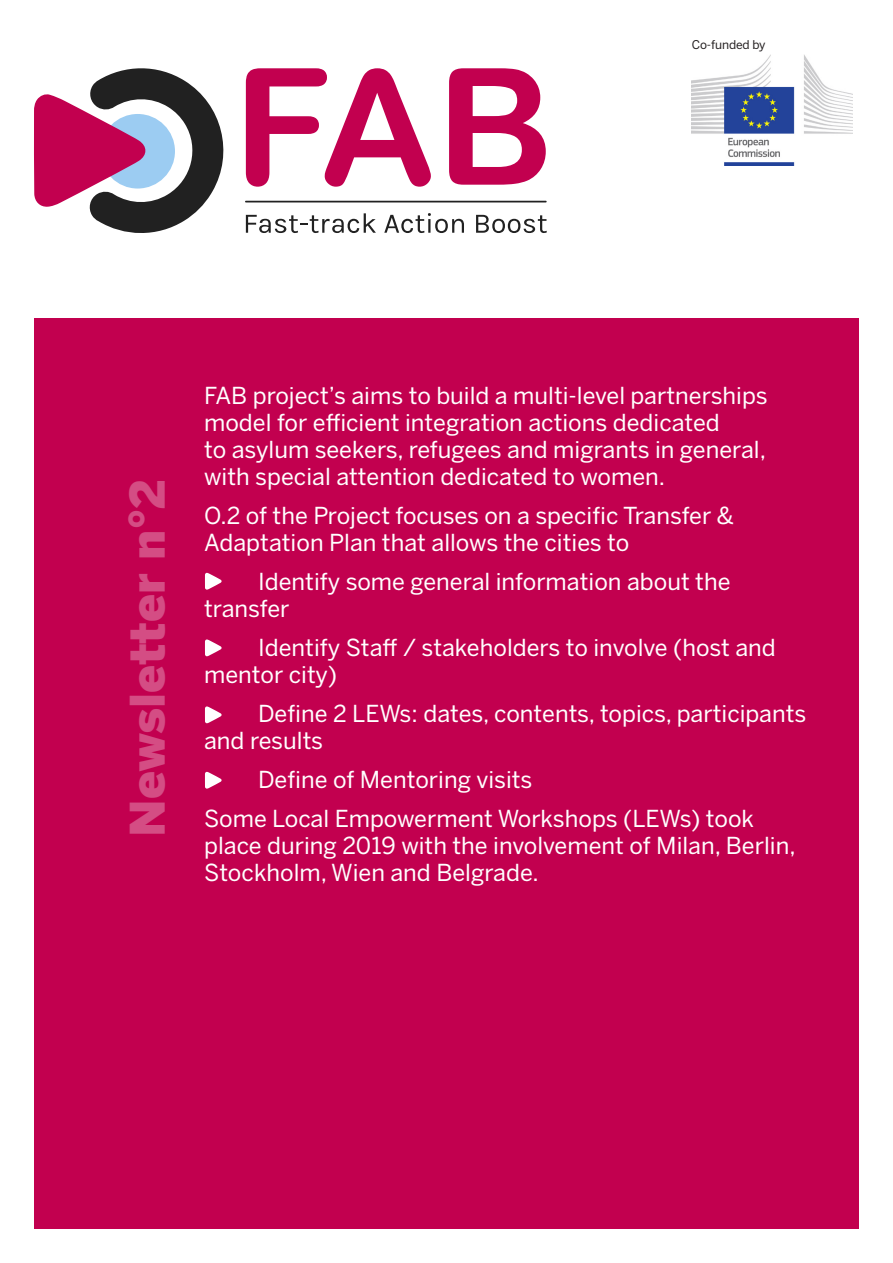
<style>
.page{position:relative;width:893px;height:1263px;background:#fff}
.page>*{position:absolute;margin:0;border:0;box-sizing:border-box;transform-origin:0 0}
.t1{font:900 47.7px "Benton Sans";color:#d44d84}
.t2{font:23.25px/27px "Benton Sans";color:#fff}
.t3{font:12px "Benton Sans";letter-spacing:-.01em;color:#231f20}
</style>
<div class="page">
<div style="left:34px;top:319px;width:825px;height:910px;background:#c2004f"></div>
<svg style="left:449px;top:68px;width:97px;height:117px"></svg>
<svg style="left:246px;top:68px;width:185px;height:119px"></svg>
<svg style="left:246px;top:213px;width:130px;height:20px"></svg>
<svg style="left:384px;top:213px;width:80px;height:20px"></svg>
<svg style="left:476px;top:215px;width:71px;height:18px"></svg>
<hr style="left:245px;top:201px;width:302px;height:1px;background:#212121">
<svg style="left:34px;top:68px;width:190px;height:165px"></svg>
<img style="left:692px;top:54px;width:160px;height:111px">
<svg style="left:205px;top:573px;width:17px;height:17px"></svg>
<svg style="left:205px;top:639px;width:17px;height:17px"></svg>
<svg style="left:205px;top:706px;width:17px;height:17px"></svg>
<svg style="left:205px;top:772px;width:17px;height:17px"></svg>
<p class="t3" style="left:692px;top:38px;width:75px">Co-funded by</p>
<p class="t1" style="left:119px;top:837px;width:358px;rotate:-90deg">Newsletter n°2</p>
<p class="t2" style="left:204px;top:382px;width:565px">FAB project’s aims to build a multi-level partnerships model for efficient integration actions dedicated<br>to asylum seekers, refugees and migrants in general, with special attention dedicated to women.</p>
<p class="t2" style="left:204px;top:502px;width:531px">O.2 of the Project focuses on a specific Transfer &amp;<br>Adaptation Plan that allows the cities to</p>
<p class="t2" style="left:204px;top:568px;width:528px;text-indent:54px">Identify some general information about the transfer</p>
<p class="t2" style="left:204px;top:634px;width:573px;text-indent:54px">Identify Staff / stakeholders to involve (host and mentor city)</p>
<p class="t2" style="left:204px;top:700px;width:604px;text-indent:54px">Define 2 LEWs: dates, contents, topics, participants and results</p>
<p class="t2" style="left:258px;top:766px;width:276px">Define of Mentoring visits</p>
<p class="t2" style="left:204px;top:805px;width:593px">Some Local Empowerment Workshops (LEWs) took place during 2019 with the involvement of Milan, Berlin,<br>Stockholm, Wien and Belgrade.</p>
</div>
